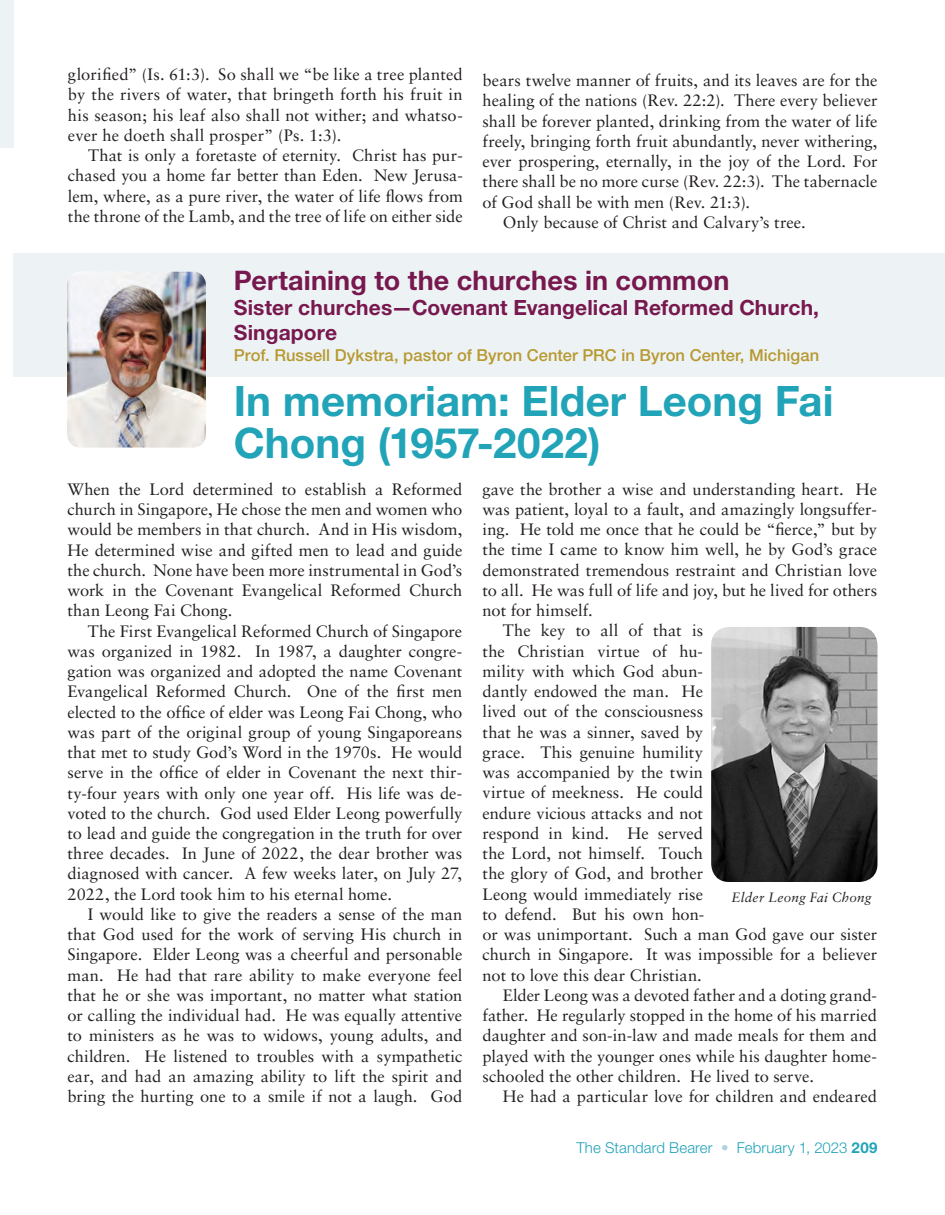
<style>
.page{position:relative;width:945px;height:1215px;background:#fff}
.page>*{position:absolute;margin:0;border:0;box-sizing:border-box;transform-origin:0 0}
.t1{font:700 42px/42px "Helvetica Neue LT Std";color:#21a3b8}
.t2{font:700 27px "Helvetica Neue LT Std";letter-spacing:.005em;color:#77184e}
.t3{font:700 21px/25.2px "Helvetica Neue LT Std";letter-spacing:.005em;color:#77184e}
.t4{font:16.5px/20.2px "Sabon LT Std";color:#231f20;text-align:justify}
.t5{font:500 16.5px "Helvetica Neue LT Std";letter-spacing:.005em;color:#b79930}
.t6{font:300 15px "Helvetica Neue LT Std";letter-spacing:.01em;color:#21a3b8}
.t7{font:italic 13.5px "Sabon LT Std";letter-spacing:.02em;color:#231f20}
.s1{color:#afd2dd}
.s2{font-weight:700}
</style>
<div class="page">
<div style="left:14px;top:253px;width:931px;height:123px;background:#edf3f5"></div>
<img style="left:68px;top:272px;width:138px;height:175px">
<div style="left:0;top:0;width:14px;height:147px;background:#edf3f5"></div>
<img style="left:711px;top:627px;width:167px;height:255px">
<p class="t4" style="left:68px;top:64px;width:396px">glorified” (Is. 61:3). So shall we “be like a tree planted by the rivers of water, that bringeth forth his fruit in his season; his leaf also shall not wither; and whatso&shy;ever he doeth shall prosper” (Ps. 1:3).</p>
<p class="t4" style="left:68px;top:145px;width:396px;text-indent:20px">That is only a foretaste of eternity. Christ has pur&shy;chased you a home far better than Eden. New Jerusa&shy;lem, where, as a pure river, the water of life flows from the throne of the Lamb, and the tree of life on either side</p>
<p class="t4" style="left:483px;top:70px;width:396px">bears twelve manner of fruits, and its leaves are for the</p>
<p class="t4" style="left:483px;top:90px;width:396px">healing of the nations (Rev. 22:2). There every believer</p>
<p class="t4" style="left:483px;top:111px;width:396px">shall be forever planted, drinking from the water of life</p>
<p class="t4" style="left:483px;top:131px;width:396px">freely, bringing forth fruit abundantly, never withering,</p>
<p class="t4" style="left:483px;top:151px;width:396px">ever prospering, eternally, in the joy of the Lord. For</p>
<p class="t4" style="left:483px;top:171px;width:396px">there shall be no more curse (Rev. 22:3). The tabernacle</p>
<p class="t4" style="left:483px;top:192px;width:269px">of God shall be with men (Rev. 21:3).</p>
<p class="t4" style="left:503px;top:212px;width:304px">Only because of Christ and Calvary’s tree.</p>
<h2 class="t2" style="left:234px;top:264px;width:497px">Pertaining to the churches in common</h2>
<p class="t3" style="left:234px;top:295px;width:587px">Sister churches—Covenant Evangelical Reformed Church,<br>Singapore</p>
<p class="t5" style="left:234px;top:346px;width:587px">Prof. Russell Dykstra, pastor of Byron Center PRC in Byron Center, Michigan</p>
<h1 class="t1" style="left:234px;top:379px;width:601px">In memoriam: Elder Leong Fai<br>Chong (1957-2022)</h1>
<p class="t4" style="left:68px;top:479px;width:396px">When the Lord determined to establish a Reformed church in Singapore, He chose the men and women who would be members in that church. And in His wisdom, He determined wise and gifted men to lead and guide the church. None have been more instrumental in God’s work in the Covenant Evangelical Reformed Church than Leong Fai Chong.</p>
<p class="t4" style="left:68px;top:621px;width:396px;text-indent:20px">The First Evangelical Reformed Church of Singapore was organized in 1982. In 1987, a daughter congre&shy;gation was organized and adopted the name Covenant Evangelical Reformed Church. One of the first men elected to the office of elder was Leong Fai Chong, who was part of the original group of young Singaporeans that met to study God’s Word in the 1970s. He would serve in the office of elder in Covenant the next thir&shy;ty-four years with only one year off. His life was de&shy;voted to the church. God used Elder Leong powerfully to lead and guide the congregation in the truth for over three decades. In June of 2022, the dear brother was diagnosed with cancer. A few weeks later, on July 27, 2022, the Lord took him to his eternal home.</p>
<p class="t4" style="left:68px;top:904px;width:396px;text-indent:20px">I would like to give the readers a sense of the man that God used for the work of serving His church in Singapore. Elder Leong was a cheerful and personable man. He had that rare ability to make everyone feel that he or she was important, no matter what station or calling the individual had. He was equally attentive to ministers as he was to widows, young adults, and children. He listened to troubles with a sympathetic ear, and had an amazing ability to lift the spirit and bring the hurting one to a smile if not a laugh. God</p>
<p class="t4" style="left:483px;top:479px;width:396px">gave the brother a wise and understanding heart. He</p>
<p class="t4" style="left:483px;top:499px;width:396px">was patient, loyal to a fault, and amazingly longsuffer-</p>
<p class="t4" style="left:483px;top:519px;width:396px">ing. He told me once that he could be “fierce,” but by</p>
<p class="t4" style="left:483px;top:539px;width:396px">the time I came to know him well, he by God’s grace</p>
<p class="t4" style="left:483px;top:560px;width:396px">demonstrated tremendous restraint and Christian love</p>
<p class="t4" style="left:483px;top:580px;width:396px">to all. He was full of life and joy, but he lived for others</p>
<p class="t4" style="left:483px;top:600px;width:112px">not for himself.</p>
<p class="t4" style="left:503px;top:620px;width:202px">The key to all of that is</p>
<p class="t4" style="left:483px;top:641px;width:222px">the Christian virtue of hu-</p>
<p class="t4" style="left:483px;top:661px;width:222px">mility with which God abun-</p>
<p class="t4" style="left:483px;top:681px;width:222px">dantly endowed the man. He</p>
<p class="t4" style="left:483px;top:701px;width:222px">lived out of the consciousness</p>
<p class="t4" style="left:483px;top:722px;width:222px">that he was a sinner, saved by</p>
<p class="t4" style="left:483px;top:742px;width:222px">grace. This genuine humility</p>
<p class="t4" style="left:483px;top:762px;width:222px">was accompanied by the twin</p>
<p class="t4" style="left:483px;top:782px;width:222px">virtue of meekness. He could</p>
<p class="t4" style="left:483px;top:803px;width:222px">endure vicious attacks and not</p>
<p class="t4" style="left:483px;top:823px;width:222px">respond in kind. He served</p>
<p class="t4" style="left:483px;top:843px;width:222px">the Lord, not himself. Touch</p>
<p class="t4" style="left:483px;top:863px;width:222px">the glory of God, and brother</p>
<p class="t4" style="left:483px;top:884px;width:222px">Leong would immediately rise</p>
<p class="t4" style="left:483px;top:904px;width:223px">to defend. But his own hon-</p>
<p class="t4" style="left:483px;top:924px;width:396px">or was unimportant. Such a man God gave our sister</p>
<p class="t4" style="left:483px;top:944px;width:396px">church in Singapore. It was impossible for a believer</p>
<p class="t4" style="left:483px;top:965px;width:221px">not to love this dear Christian.</p>
<p class="t4" style="left:503px;top:985px;width:376px">Elder Leong was a devoted father and a doting grand-</p>
<p class="t4" style="left:483px;top:1005px;width:396px">father. He regularly stopped in the home of his married</p>
<p class="t4" style="left:483px;top:1025px;width:396px">daughter and son-in-law and made meals for them and</p>
<p class="t4" style="left:483px;top:1046px;width:396px">played with the younger ones while his daughter home-</p>
<p class="t4" style="left:483px;top:1066px;width:333px">schooled the other children. He lived to serve.</p>
<p class="t4" style="left:503px;top:1086px;width:376px">He had a particular love for children and endeared</p>
<p class="t7" style="left:731px;top:890px;width:142px">Elder Leong Fai Chong</p>
<p class="t6" style="left:576px;top:1138px;width:303px">The Standard Bearer <span class="s1">•</span> February 1, 2023 <span class="s2">209</span></p>
</div>
